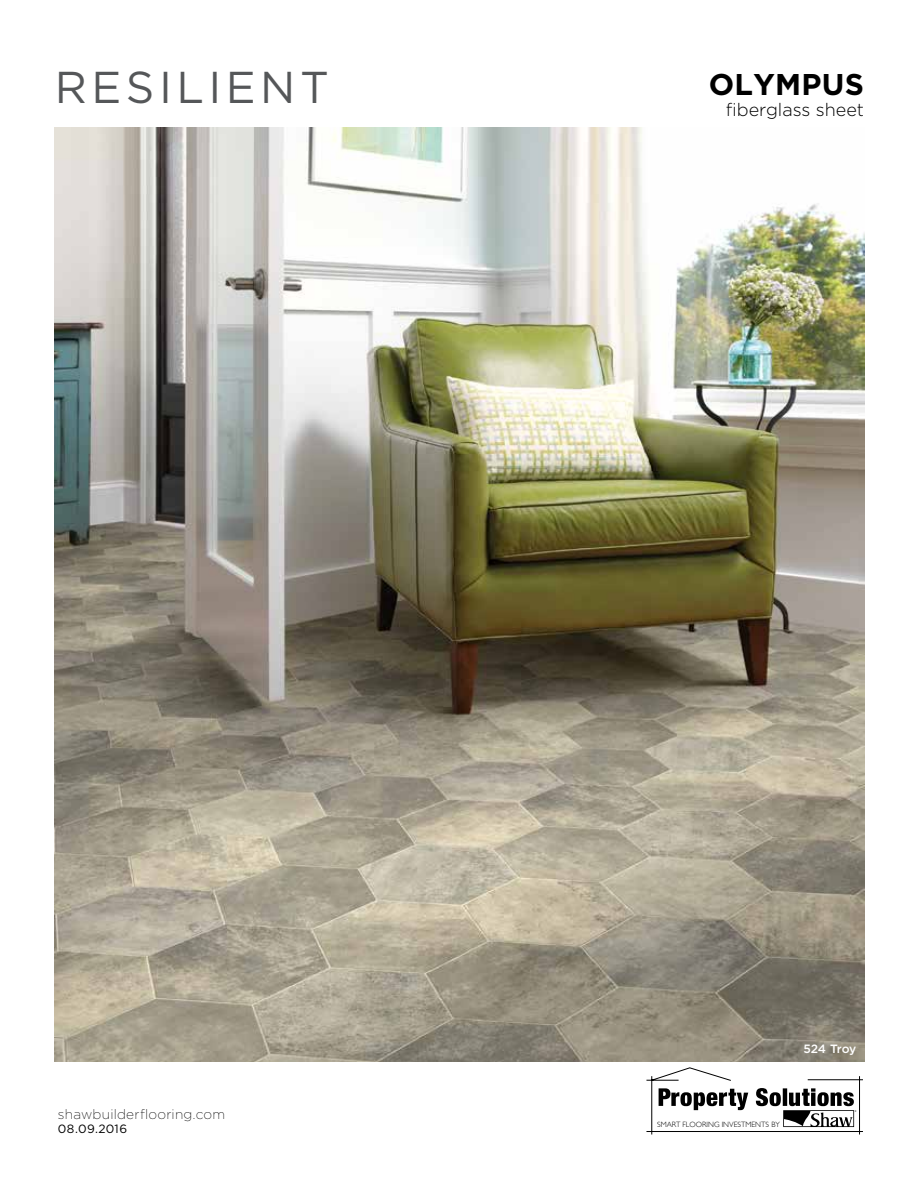
<style>
.page{position:relative;width:918px;height:1188px;background:#fff}
.page>*{position:absolute;margin:0;border:0;box-sizing:border-box;transform-origin:0 0}
.t1{font:44.55px "Gotham";letter-spacing:.1em;color:#555759}
.t2{font:700 30px "Gotham";letter-spacing:.01em;color:#000}
.t3{font:300 18px "Gotham";color:#000}
.t4{font:200 13.65px "Gotham";letter-spacing:.02em;color:#000}
.t5{font:12px "Gotham";letter-spacing:.025em;color:#000}
.t6{font:500 12px "Gotham";letter-spacing:-.02em;color:#fff}
.t7{font:300 7.65px "Gill Sans";color:#000}
</style>
<div class="page">
<img style="left:55px;top:127px;width:809px;height:934px">
<svg style="left:646px;top:1067px;width:217px;height:68px"></svg>
<h1 class="t1" style="left:55px;top:58px;width:275px">RESILIENT</h1>
<h2 class="t2" style="left:709px;top:64px;width:157px">OLYMPUS</h2>
<h3 class="t3" style="left:726px;top:98px;width:140px">fiberglass sheet</h3>
<h3 class="t4" style="left:58px;top:1105px;width:169px">shawbuilderflooring.com</h3>
<h3 class="t5" style="left:58px;top:1121px;width:71px">08.09.2016</h3>
<h3 class="t6" style="left:803px;top:1041px;width:54px">524 Troy</h3>
<p class="t7" style="left:657px;top:1118px;width:124px">SMART FLOORING INVESTMENTS BY</p>
</div>
